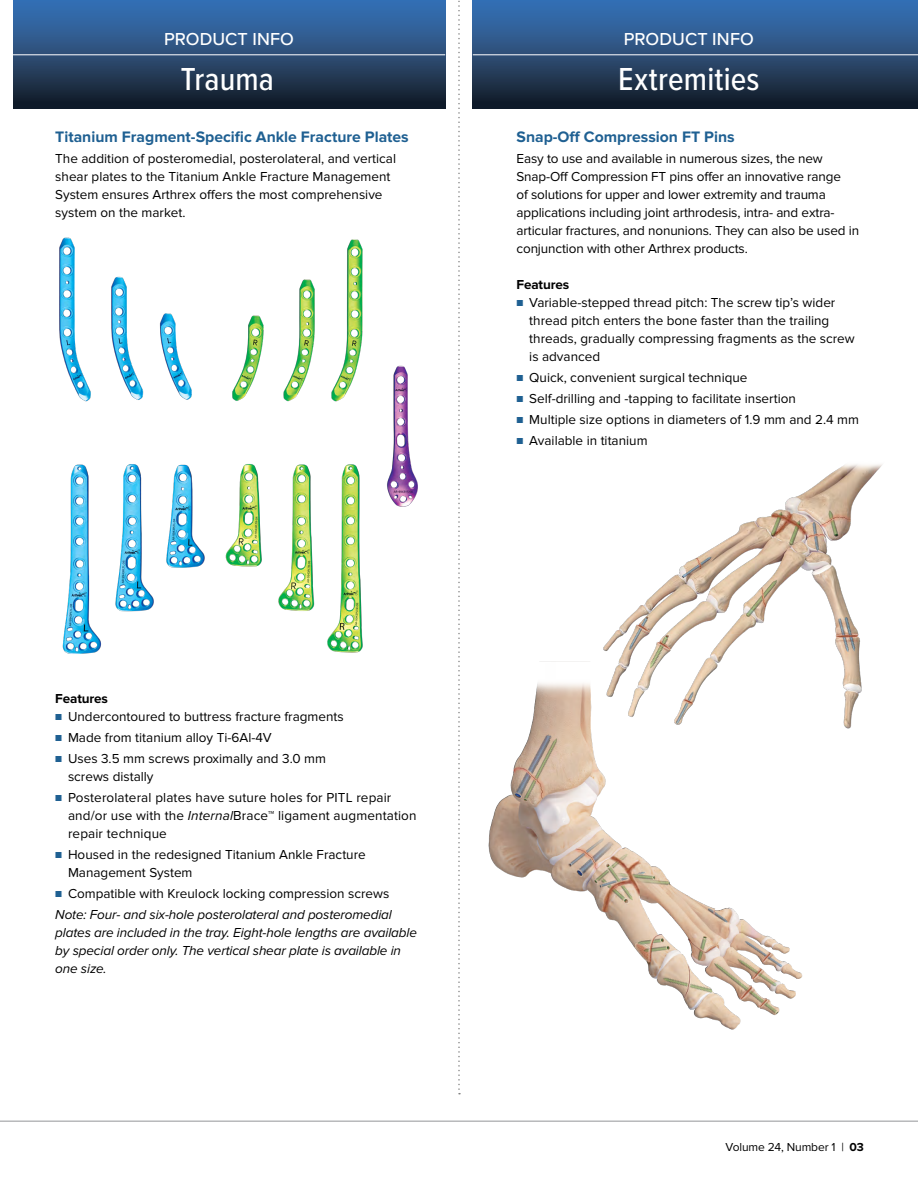
<style>
.page{position:relative;width:918px;height:1188px;background:#fff}
.page>*{position:absolute;margin:0;border:0;box-sizing:border-box;transform-origin:0 0}
.t1{font:500 33px "Proxima Nova Cond";letter-spacing:.005em;color:#fff}
.t2{font:500 18px "Proxima Nova";color:#fff}
.t3{font:700 15.75px "Proxima Nova";color:#1f6092}
.t4{font:13.5px/18px "Proxima Nova";color:#000}
.t5{font:italic 13.5px/18px "Proxima Nova";letter-spacing:-.01em;color:#000}
.t6{font:700 13.5px "Proxima Nova";letter-spacing:-.01em;color:#000}
.t7{font:12px "Proxima Nova";letter-spacing:-.01em;color:#000}
.s1{font-size:10.5px;color:#1f6092}
.s2{font-style:italic}
.s3{font-style:normal;font-size:10.5px;color:#1f6092}
.s4{font-style:normal}
.s5{font-weight:700}
</style>
<div class="page">
<hr style="left:0;top:1121px;width:918px;height:1px;background:#939598">
<div style="left:13px;top:0;width:432px;height:108px;background:linear-gradient(to bottom,#3b78bf,#161e28)"></div>
<div style="left:473px;top:0;width:445px;height:108px;background:linear-gradient(to bottom,#3b78bf,#161e28)"></div>
<svg style="left:458px;top:0;width:2px;height:1094px"></svg>
<hr style="left:473px;top:54px;width:445px;height:1px;background:#fff">
<hr style="left:13px;top:54px;width:432px;height:1px;background:#fff">
<img style="left:59px;top:237px;width:359px;height:417px">
<img style="left:603px;top:464px;width:279px;height:265px">
<img style="left:488px;top:661px;width:356px;height:369px">
<h2 class="t2" style="left:164px;top:26px;width:131px">PRODUCT INFO</h2>
<h2 class="t2" style="left:624px;top:26px;width:131px">PRODUCT INFO</h2>
<h1 class="t1" style="left:618px;top:55px;width:143px">Extremities</h1>
<h1 class="t1" style="left:181px;top:55px;width:95px">Trauma</h1>
<p class="t3" style="left:55px;top:128px;width:355px">Titanium Fragment-Specific Ankle Fracture Plates</p>
<p class="t4" style="left:55px;top:150px;width:342px">The addition of posteromedial, posterolateral, and vertical shear plates to the Titanium Ankle Fracture Management System ensures Arthrex offers the most comprehensive system on the market.</p>
<p class="t6" style="left:55px;top:691px;width:54px">Features</p>
<p class="t4" style="left:55px;top:708px;width:290px"><span class="s1">■</span> Undercontoured to buttress fracture fragments</p>
<p class="t4" style="left:55px;top:729px;width:218px"><span class="s1">■</span> Made from titanium alloy Ti-6Al-4V</p>
<p class="t4" style="left:68px;top:750px;width:259px;text-indent:-13px"><span class="s1">■</span> Uses 3.5 mm screws proximally and 3.0 mm screws distally</p>
<p class="t4" style="left:68px;top:789px;width:350px;text-indent:-13px"><span class="s1">■</span> Posterolateral plates have suture holes for PITL repair and/or use with the <span class="s2">Internal</span>Brace™ ligament augmentation repair technique</p>
<p class="t4" style="left:68px;top:846px;width:299px;text-indent:-13px"><span class="s1">■</span> Housed in the redesigned Titanium Ankle Fracture<br>Management System</p>
<p class="t5" style="left:55px;top:884px;width:338px;line-height:21px"><span class="s3">■</span> <span class="s4">Compatible with Kreulock locking compression screws<br></span>Note: Four- and six-hole posterolateral and posteromedial</p>
<p class="t5" style="left:55px;top:924px;width:363px">plates are included in the tray. Eight-hole lengths are available by special order only. The vertical shear plate is available in one size.</p>
<p class="t3" style="left:517px;top:128px;width:220px">Snap-Off Compression FT Pins</p>
<p class="t4" style="left:517px;top:150px;width:344px">Easy to use and available in numerous sizes, the new Snap-Off Compression FT pins offer an innovative range<br>of solutions for upper and lower extremity and trauma applications including joint arthrodesis, intra- and extra&shy;articular fractures, and nonunions. They can also be used in conjunction with other Arthrex products.</p>
<p class="t6" style="left:517px;top:277px;width:54px">Features</p>
<p class="t4" style="left:529px;top:294px;width:327px;text-indent:-13px"><span class="s1">■</span> Variable-stepped thread pitch: The screw tip’s wider thread pitch enters the bone faster than the trailing threads, gradually compressing fragments as the screw is advanced</p>
<p class="t4" style="left:517px;top:369px;width:233px"><span class="s1">■</span> Quick, convenient surgical technique</p>
<p class="t4" style="left:517px;top:390px;width:281px"><span class="s1">■</span> Self-drilling and -tapping to facilitate insertion</p>
<p class="t4" style="left:517px;top:411px;width:344px"><span class="s1">■</span> Multiple size options in diameters of 1.9 mm and 2.4 mm</p>
<p class="t4" style="left:517px;top:432px;width:133px"><span class="s1">■</span> Available in titanium</p>
<p class="t7" style="left:726px;top:1140px;width:140px">Volume 24, Number 1 | <span class="s5">03</span></p>
</div>
